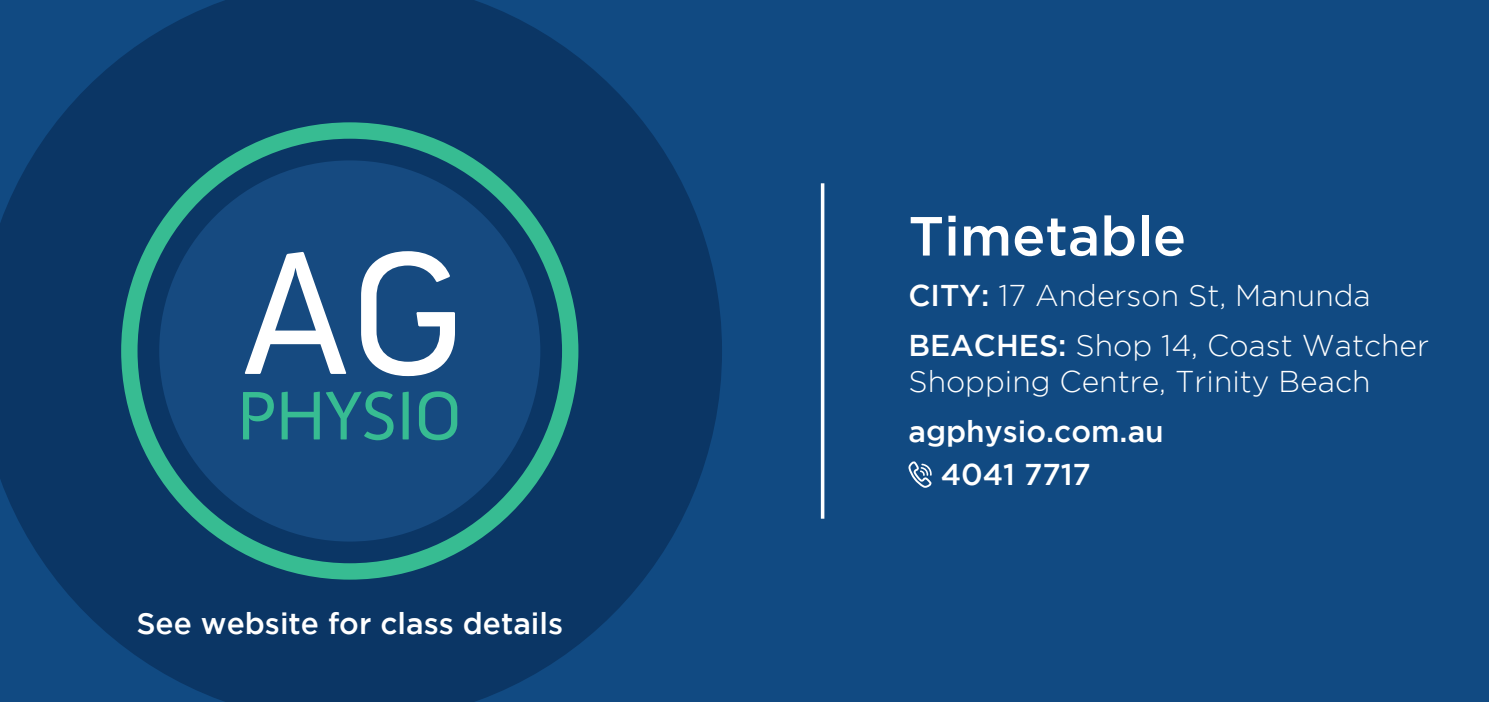
<style>
.page{position:relative;width:1489px;height:702px;background:#fff}
.page>*{position:absolute;margin:0;border:0;box-sizing:border-box;transform-origin:0 0}
.t1{font:500 55px "Gotham";color:#fff}
.t2{font:300 30px/50.2px "Gotham";color:#fff}
.t3{font:500 30px/43px "Gotham";color:#fff}
.s1{font-weight:500}
</style>
<div class="page">
<div style="left:0;top:0;width:1488px;height:702px;background:#114a82"></div>
<svg style="left:0;top:0;width:722px;height:702px;fill:#0b3665"></svg>
<svg style="left:121px;top:122px;width:457px;height:457px;background:#15566f"></svg>
<div style="left:159px;top:160px;width:381px;height:381px;background:#164a80;border-radius:50%"></div>
<svg style="left:243px;top:392px;width:31px;height:47px"></svg>
<svg style="left:281px;top:391px;width:39px;height:48px"></svg>
<svg style="left:326px;top:391px;width:67px;height:49px"></svg>
<svg style="left:402px;top:391px;width:7px;height:48px"></svg>
<svg style="left:419px;top:391px;width:38px;height:49px"></svg>
<svg style="left:245px;top:252px;width:101px;height:122px"></svg>
<svg style="left:361px;top:251px;width:94px;height:125px"></svg>
<svg style="left:820px;top:183px;width:4px;height:335px"></svg>
<svg style="left:908px;top:461px;width:24px;height:27px"></svg>
<p class="t3" style="left:136px;top:601px;width:428px">See website for class details</p>
<h1 class="t1" style="left:908px;top:205px;width:279px">Timetable</h1>
<p class="t2" style="left:908px;top:269px;width:522px"><span class="s1">CITY:</span> 17 Anderson St, Manunda<br><span class="s1">BEACHES:</span> Shop 14, Coast Watcher</p>
<p class="t2" style="left:908px;top:356px;width:463px">Shopping Centre, Trinity Beach</p>
<p class="t3" style="left:940px;top:409px;width:225px;text-indent:-32px">agphysio.com.au<br>4041 7717</p>
</div>
